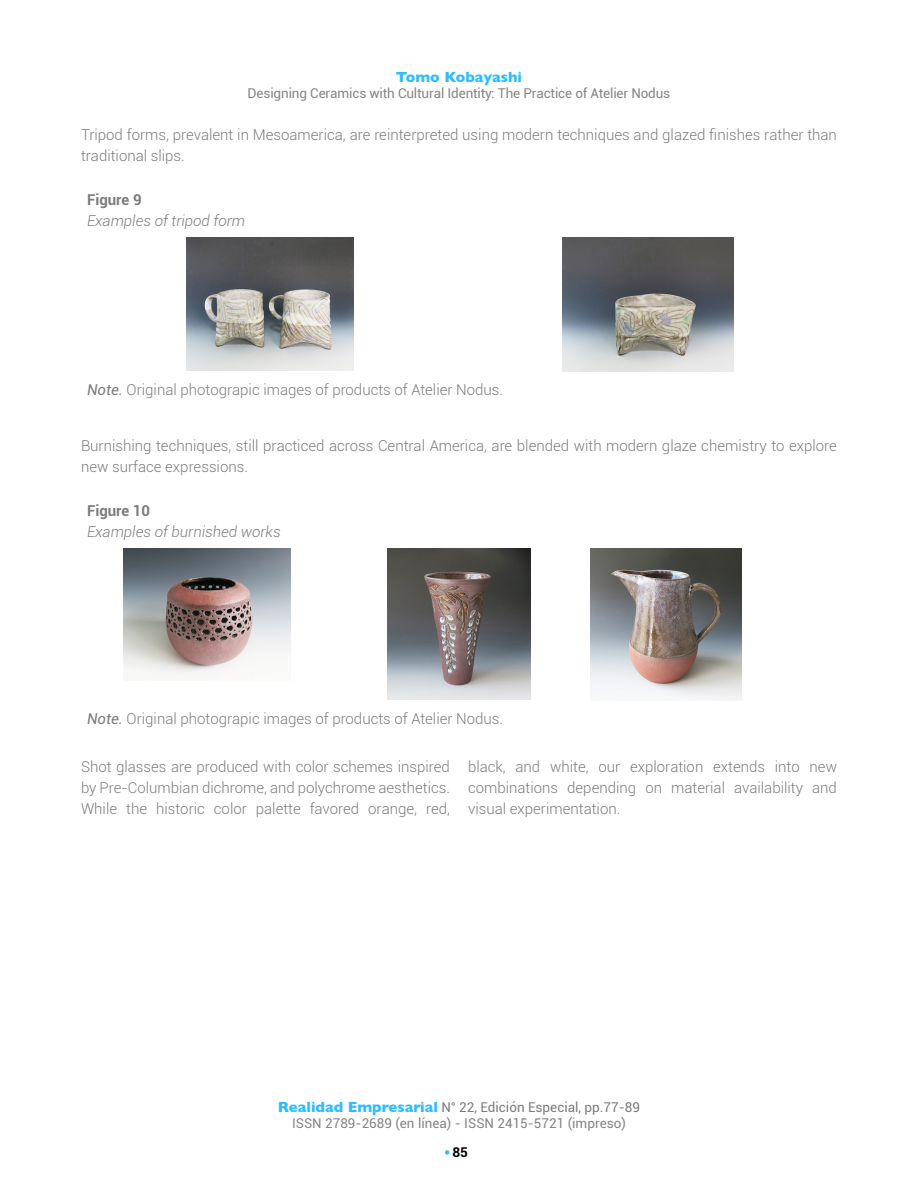
<style>
.page{position:relative;width:918px;height:1188px;background:#fff}
.page>*{position:absolute;margin:0;border:0;box-sizing:border-box;transform-origin:0 0}
.t1{font:300 15px/21px "Roboto";color:#7d7c7c}
.t2{font:italic 300 15px "Roboto";color:#7d7c7c}
.t3{font:700 15px "Roboto";color:#7d7c7c}
.t4{font:700 15px "Gill Sans";color:#2ebcff}
.t5{font:13.5px/16.2px "Roboto";letter-spacing:-.01em;color:#858582;text-align:center}
.t6{font:700 13.5px "Roboto";color:#000}
.s1{font-weight:400;font-style:italic}
.s2{font-family:"Gill Sans";font-weight:700;font-size:15px;color:#2ebcff}
.s3{color:#7b7c7e}
</style>
<div class="page">
<svg style="left:445px;top:1150px;width:4px;height:5px"></svg>
<img style="left:187px;top:238px;width:166px;height:132px">
<img style="left:563px;top:238px;width:170px;height:134px">
<img style="left:124px;top:549px;width:166px;height:126px">
<img style="left:388px;top:549px;width:142px;height:151px">
<img style="left:591px;top:549px;width:151px;height:152px">
<p class="t4" style="left:396px;top:65px;width:128px">Tomo Kobayashi</p>
<p class="t5" style="left:248px;top:85px;width:424px">Designing Ceramics with Cultural Identity: The Practice of Atelier Nodus</p>
<p class="t1" style="left:81px;top:123px;width:758px">Tripod forms, prevalent in Mesoamerica, are reinterpreted using modern techniques and glazed finishes rather than traditional slips.</p>
<p class="t3" style="left:87px;top:189px;width:56px">Figure 9</p>
<p class="t2" style="left:87px;top:210px;width:160px">Examples of tripod form</p>
<p class="t1" style="left:87px;top:379px;width:418px"><span class="s1">Note.</span> Original photograpic images of products of Atelier Nodus.</p>
<p class="t1" style="left:81px;top:434px;width:758px">Burnishing techniques, still practiced across Central America, are blended with modern glaze chemistry to explore new surface expressions.</p>
<p class="t3" style="left:87px;top:500px;width:65px">Figure 10</p>
<p class="t2" style="left:87px;top:521px;width:195px">Examples of burnished works</p>
<p class="t1" style="left:87px;top:708px;width:418px"><span class="s1">Note.</span> Original photograpic images of products of Atelier Nodus.</p>
<p class="t1" style="left:81px;top:756px;width:371px;text-align:justify">Shot glasses are produced with color schemes inspired by Pre-Columbian dichrome, and polychrome aesthetics.<br>While the historic color palette favored orange, red,</p>
<p class="t1" style="left:468px;top:756px;width:371px;text-align:justify">black, and white, our exploration extends into new combinations depending on material availability and visual experimentation.</p>
<p class="t5" style="left:278px;top:1098px;width:364px"><span class="s2">Realidad Empresarial</span> <span class="s3">N° 22, Edición Especial, pp.77-89<br></span>ISSN 2789-2689 (en línea) - ISSN 2415-5721 (impreso)</p>
<p class="t6" style="left:453px;top:1143px;width:17px">85</p>
</div>
